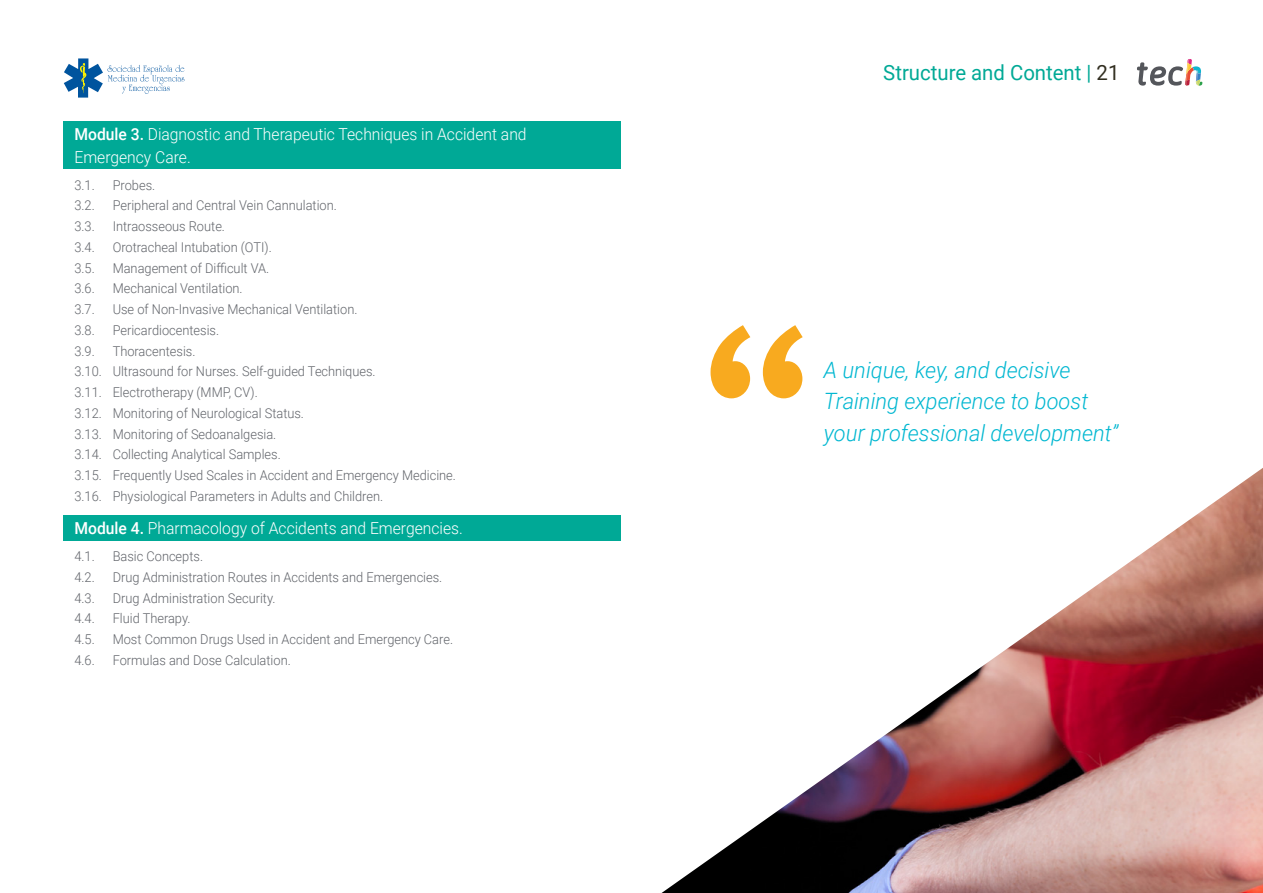
<style>
.page{position:relative;width:1263px;height:893px;background:#fff}
.page>*{position:absolute;margin:0;border:0;box-sizing:border-box;transform-origin:0 0}
.t1{font:italic 300 22.5px/31.5px "Roboto";color:#00b7d1}
.t2{font:21px "Roboto";color:#00a996}
.t3{font:300 16.5px/22.5px "Roboto";color:#fff;scale:.95 1}
.t4{font:300 13.5px/20.7px "Roboto";color:#61646a;scale:.95 1}
.s1{font-weight:500}
.s2{color:#312e20}
</style>
<div class="page">
<svg style="left:710px;top:325px;width:93px;height:73px"></svg>
<img style="left:661px;top:468px;width:602px;height:425px">
<div style="left:63px;top:121px;width:558px;height:48px;background:#00a996"></div>
<div style="left:63px;top:515px;width:558px;height:25px;background:#00a996"></div>
<svg style="left:64px;top:58px;width:120px;height:40px"></svg>
<svg style="left:1137px;top:59px;width:65px;height:27px"></svg>
<p class="t3" style="left:74px;top:122px;width:477px"><span class="s1">Module 3.</span> Diagnostic and Therapeutic Techniques in Accident and<br>Emergency Care.</p>
<p class="t4" style="left:74px;top:174px;width:23px">3.1.</p>
<p class="t4" style="left:113px;top:174px;width:46px">Probes.</p>
<p class="t4" style="left:74px;top:195px;width:23px">3.2.</p>
<p class="t4" style="left:113px;top:195px;width:237px">Peripheral and Central Vein Cannulation.</p>
<p class="t4" style="left:74px;top:215px;width:23px">3.3.</p>
<p class="t4" style="left:113px;top:215px;width:120px">Intraosseous Route.</p>
<p class="t4" style="left:74px;top:236px;width:23px">3.4.</p>
<p class="t4" style="left:113px;top:236px;width:169px">Orotracheal Intubation (OTI).</p>
<p class="t4" style="left:74px;top:257px;width:23px">3.5.</p>
<p class="t4" style="left:113px;top:257px;width:166px">Management of Difficult VA.</p>
<p class="t4" style="left:74px;top:278px;width:23px">3.6.</p>
<p class="t4" style="left:113px;top:278px;width:138px">Mechanical Ventilation.</p>
<p class="t4" style="left:74px;top:298px;width:23px">3.7.</p>
<p class="t4" style="left:113px;top:298px;width:259px">Use of Non-Invasive Mechanical Ventilation.</p>
<p class="t4" style="left:74px;top:319px;width:23px">3.8.</p>
<p class="t4" style="left:113px;top:319px;width:114px">Pericardiocentesis.</p>
<p class="t4" style="left:74px;top:340px;width:23px">3.9.</p>
<p class="t4" style="left:74px;top:340px;width:403px;text-indent:38px">Thoracentesis.<br>3.10. Ultrasound for Nurses. Self-guided Techniques.<br>3.11. Electrotherapy (MMP, CV).<br>3.12. Monitoring of Neurological Status.<br>3.13. Monitoring of Sedoanalgesia.<br>3.14. Collecting Analytical Samples.<br>3.15. Frequently Used Scales in Accident and Emergency Medicine.<br>3.16. Physiological Parameters in Adults and Children.</p>
<p class="t3" style="left:74px;top:516px;width:410px"><span class="s1">Module 4.</span> Pharmacology of Accidents and Emergencies.</p>
<p class="t4" style="left:74px;top:546px;width:23px">4.1.</p>
<p class="t4" style="left:113px;top:546px;width:97px">Basic Concepts.</p>
<p class="t4" style="left:74px;top:566px;width:23px">4.2.</p>
<p class="t4" style="left:113px;top:566px;width:348px">Drug Administration Routes in Accidents and Emergencies.</p>
<p class="t4" style="left:74px;top:587px;width:23px">4.3.</p>
<p class="t4" style="left:113px;top:587px;width:173px">Drug Administration Security.</p>
<p class="t4" style="left:74px;top:608px;width:23px">4.4.</p>
<p class="t4" style="left:113px;top:608px;width:83px">Fluid Therapy.</p>
<p class="t4" style="left:74px;top:629px;width:23px">4.5.</p>
<p class="t4" style="left:113px;top:629px;width:360px">Most Common Drugs Used in Accident and Emergency Care.</p>
<p class="t4" style="left:74px;top:649px;width:23px">4.6.</p>
<p class="t4" style="left:113px;top:649px;width:189px">Formulas and Dose Calculation.</p>
<h2 class="t2" style="left:883px;top:57px;width:238px">Structure and Content | <span class="s2">21</span></h2>
<h1 class="t1" style="left:824px;top:353px;width:296px">A unique, key, and decisive<br>Training experience to boost your professional development”</h1>
</div>
